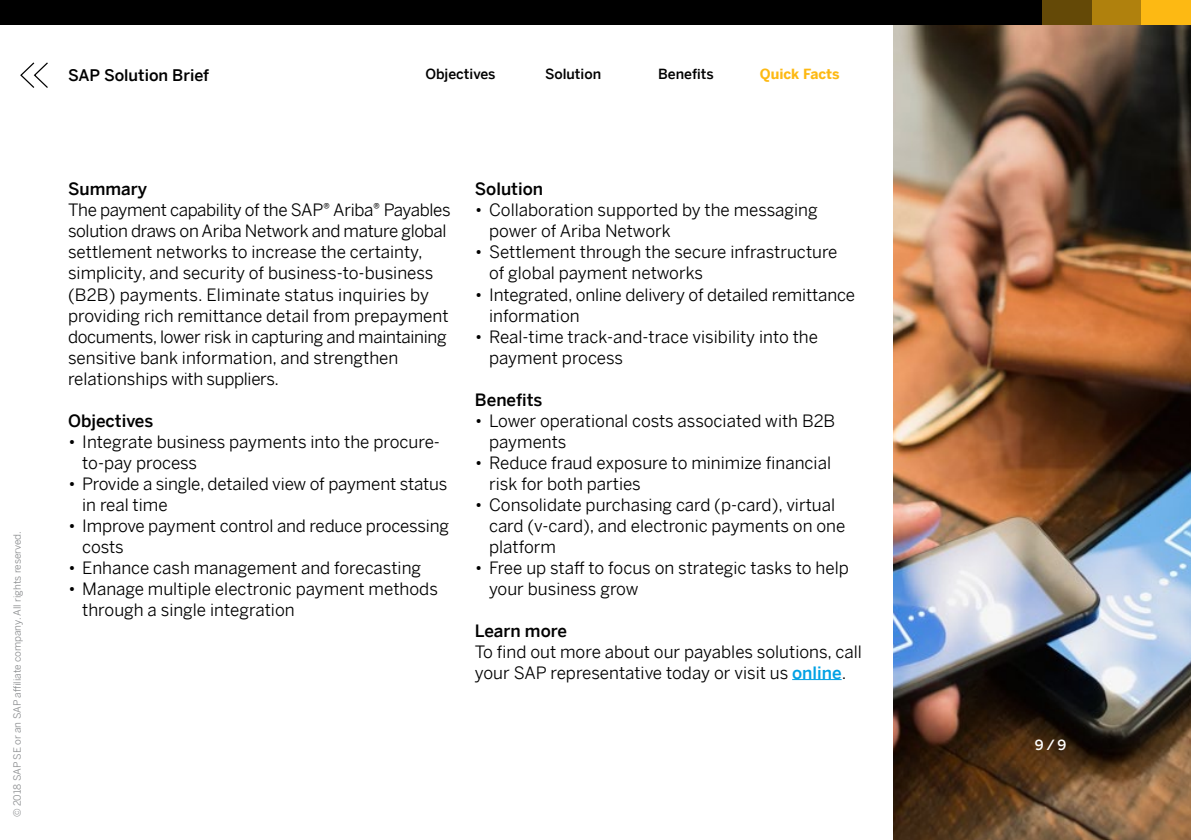
<style>
.page{position:relative;width:1191px;height:840px;background:#fff}
.page>*{position:absolute;margin:0;border:0;box-sizing:border-box;transform-origin:0 0}
.t1{font:17px/21px "Benton Sans";color:#000}
.t2{font:500 17px "Benton Sans";color:#000}
.t3{font:500 16px "Benton Sans";color:#000}
.t4{font:500 14px "Benton Sans";color:#000}
.t5{font:700 14px "Benton Sans";color:#fdb913}
.t6{font:500 14px "Benton Sans";color:#fff}
.t7{font:10px "Benton Sans";color:#8a8c8e}
.s1{font-weight:300}
.s2{font-weight:500;color:#00a1e4}
</style>
<div class="page">
<img style="left:893px;top:25px;width:298px;height:814px">
<hr style="left:792px;top:678px;width:49px;height:1px;background:#00a1e4">
<svg style="left:20px;top:62px;width:28px;height:26px"></svg>
<div style="left:0;top:0;width:1191px;height:25px;background:#000"></div>
<div style="left:1141px;top:0;width:50px;height:25px;background:#fdb913"></div>
<div style="left:1091px;top:0;width:50px;height:25px;background:#b0810d"></div>
<div style="left:1042px;top:0;width:49px;height:25px;background:#644907"></div>
<p class="t7" style="left:9px;top:816px;width:288px;rotate:-90deg">© 2018 SAP SE or an SAP affiliate company. All rights reserved.</p>
<p class="t3" style="left:68px;top:61px;width:143px">SAP Solution Brief</p>
<p class="t4" style="left:425px;top:62px;width:72px">Objectives</p>
<p class="t4" style="left:545px;top:62px;width:58px">Solution</p>
<p class="t4" style="left:658px;top:62px;width:57px">Benefits</p>
<p class="t5" style="left:760px;top:62px;width:81px">Quick Facts</p>
<p class="t2" style="left:68px;top:174px;width:81px">Summary</p>
<p class="t1" style="left:68px;top:197px;width:384px">The payment capability of the SAP® Ariba® Payables solution draws on Ariba Network and mature global settlement networks to increase the certainty, simplicity, and security of business-to-business (B2B) payments. Eliminate status inquiries by providing rich remittance detail from prepayment documents, lower risk in capturing and maintaining sensitive bank information, and strengthen relationships with suppliers.</p>
<p class="t2" style="left:68px;top:405px;width:87px">Objectives</p>
<p class="t1" style="left:82px;top:428px;width:359px;text-indent:-14px"><span class="s1">•</span> Integrate business payments into the procure&shy;to-pay process</p>
<p class="t1" style="left:82px;top:470px;width:367px;text-indent:-14px"><span class="s1">•</span> Provide a single, detailed view of payment status in real time</p>
<p class="t1" style="left:82px;top:512px;width:368px;text-indent:-14px"><span class="s1">•</span> Improve payment control and reduce processing costs</p>
<p class="t1" style="left:68px;top:554px;width:354px"><span class="s1">•</span> Enhance cash management and forecasting</p>
<p class="t1" style="left:82px;top:575px;width:357px;text-indent:-14px"><span class="s1">•</span> Manage multiple electronic payment methods through a single integration</p>
<p class="t2" style="left:475px;top:174px;width:70px">Solution</p>
<p class="t1" style="left:489px;top:197px;width:330px;text-indent:-14px"><span class="s1">•</span> Collaboration supported by the messaging power of Ariba Network</p>
<p class="t1" style="left:489px;top:239px;width:350px;text-indent:-14px"><span class="s1">•</span> Settlement through the secure infrastructure of global payment networks</p>
<p class="t1" style="left:489px;top:281px;width:367px;text-indent:-14px"><span class="s1">•</span> Integrated, online delivery of detailed remittance information</p>
<p class="t1" style="left:489px;top:323px;width:330px;text-indent:-14px"><span class="s1">•</span> Real-time track-and-trace visibility into the payment process</p>
<p class="t2" style="left:475px;top:384px;width:69px">Benefits</p>
<p class="t1" style="left:489px;top:407px;width:348px;text-indent:-14px"><span class="s1">•</span> Lower operational costs associated with B2B payments</p>
<p class="t1" style="left:489px;top:449px;width:343px;text-indent:-14px"><span class="s1">•</span> Reduce fraud exposure to minimize financial risk for both parties</p>
<p class="t1" style="left:489px;top:491px;width:358px;text-indent:-14px"><span class="s1">•</span> Consolidate purchasing card (p-card), virtual card (v-card), and electronic payments on one platform</p>
<p class="t1" style="left:489px;top:554px;width:361px;text-indent:-14px"><span class="s1">•</span> Free up staff to focus on strategic tasks to help your business grow</p>
<p class="t2" style="left:475px;top:615px;width:93px">Learn more</p>
<p class="t1" style="left:475px;top:638px;width:388px">To find out more about our payables solutions, call your SAP representative today or visit us <span class="s2">online</span>.</p>
<p class="t6" style="left:1034px;top:732px;width:33px">9 / 9</p>
</div>
